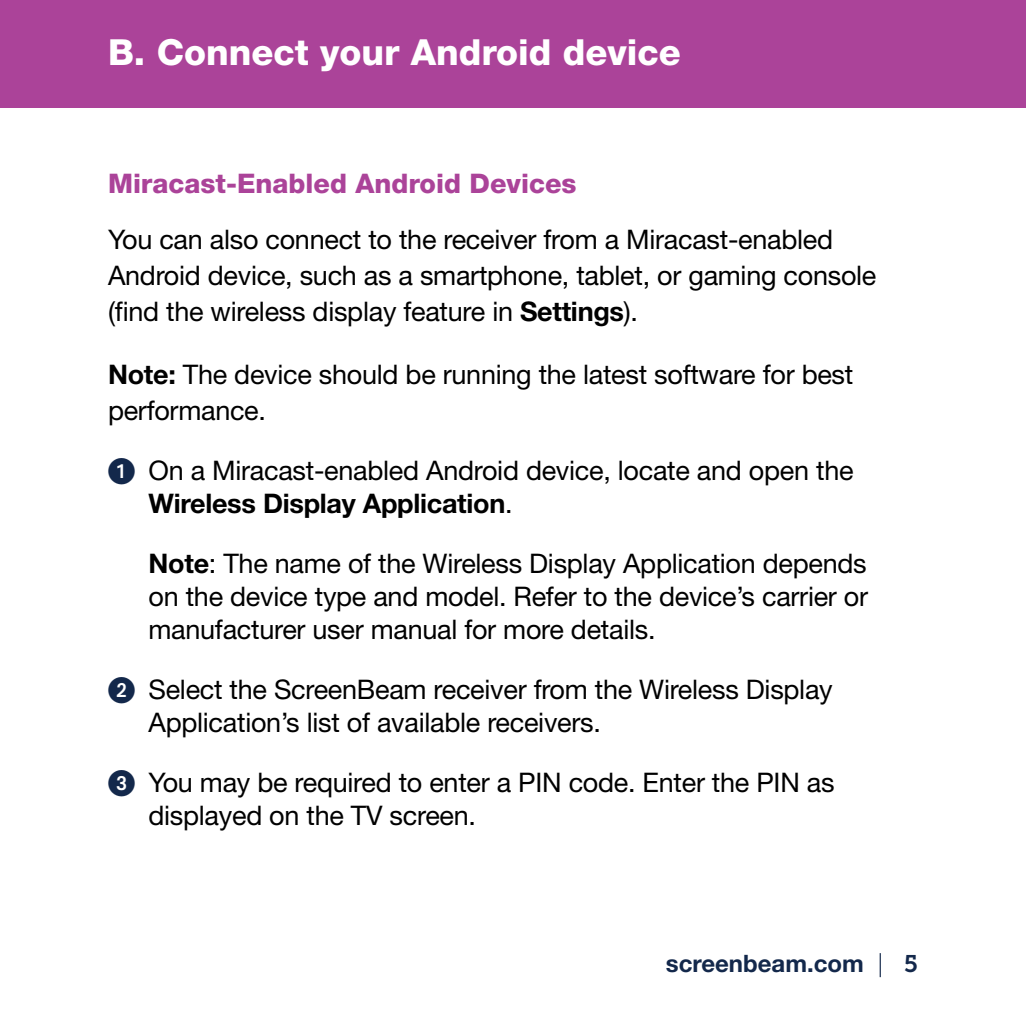
<style>
.page{position:relative;width:1026px;height:1026px;background:#fff}
.page>*{position:absolute;margin:0;border:0;box-sizing:border-box;transform-origin:0 0}
.t1{font:800 36px "Helvetica Neue LT Std";color:#fff}
.t2{font:27px/33px "Helvetica Neue LT Std";letter-spacing:-.01em;color:#000}
.t3{font:800 27px "Helvetica Neue LT Std";color:#ab4399}
.t4{font:700 24px "Helvetica Neue LT Std";color:#13284b}
.s1{font-weight:700}
.s2{font-family:"European Pi One";color:#13284b}
.s3{font-weight:300}
.s4{font-family:"Museo Slab 700";font-weight:400}
</style>
<div class="page">
<div style="left:0;top:0;width:1026px;height:108px;background:#ab4399"></div>
<h1 class="t1" style="left:108px;top:31px;width:574px">B. Connect your Android device</h1>
<p class="t3" style="left:108px;top:168px;width:470px">Miracast-Enabled Android Devices</p>
<p class="t2" style="left:108px;top:221px;width:770px;line-height:36px">You can also connect to the receiver from a Miracast-enabled<br>Android device, such as a smartphone, tablet, or gaming console (find the wireless display feature in <span class="s1">Settings</span>).</p>
<p class="t2" style="left:108px;top:356px;width:747px;line-height:36px"><span class="s1">Note:</span> The device should be running the latest software for best performance.</p>
<p class="t2" style="left:148px;top:453px;width:707px;text-indent:-40px"><span class="s2">1.</span> On a Miracast-enabled Android device, locate and open the<br><span class="s1">Wireless Display Application</span>.</p>
<p class="t2" style="left:148px;top:546px;width:721px;text-align:justify"><span class="s1">Note</span>: The name of the Wireless Display Application depends on the device type and model. Refer to the device’s carrier or manufacturer user manual for more details.</p>
<p class="t2" style="left:148px;top:672px;width:686px;text-indent:-40px"><span class="s2">2.</span> Select the ScreenBeam receiver from the Wireless Display<br>Application’s list of available receivers.</p>
<p class="t2" style="left:148px;top:765px;width:688px;text-indent:-40px"><span class="s2">3.</span> You may be required to enter a PIN code. Enter the PIN as displayed on the TV screen.</p>
<p class="t4" style="left:666px;top:949px;width:254px">screenbeam.com <span class="s3">|</span> <span class="s4">5</span></p>
</div>
